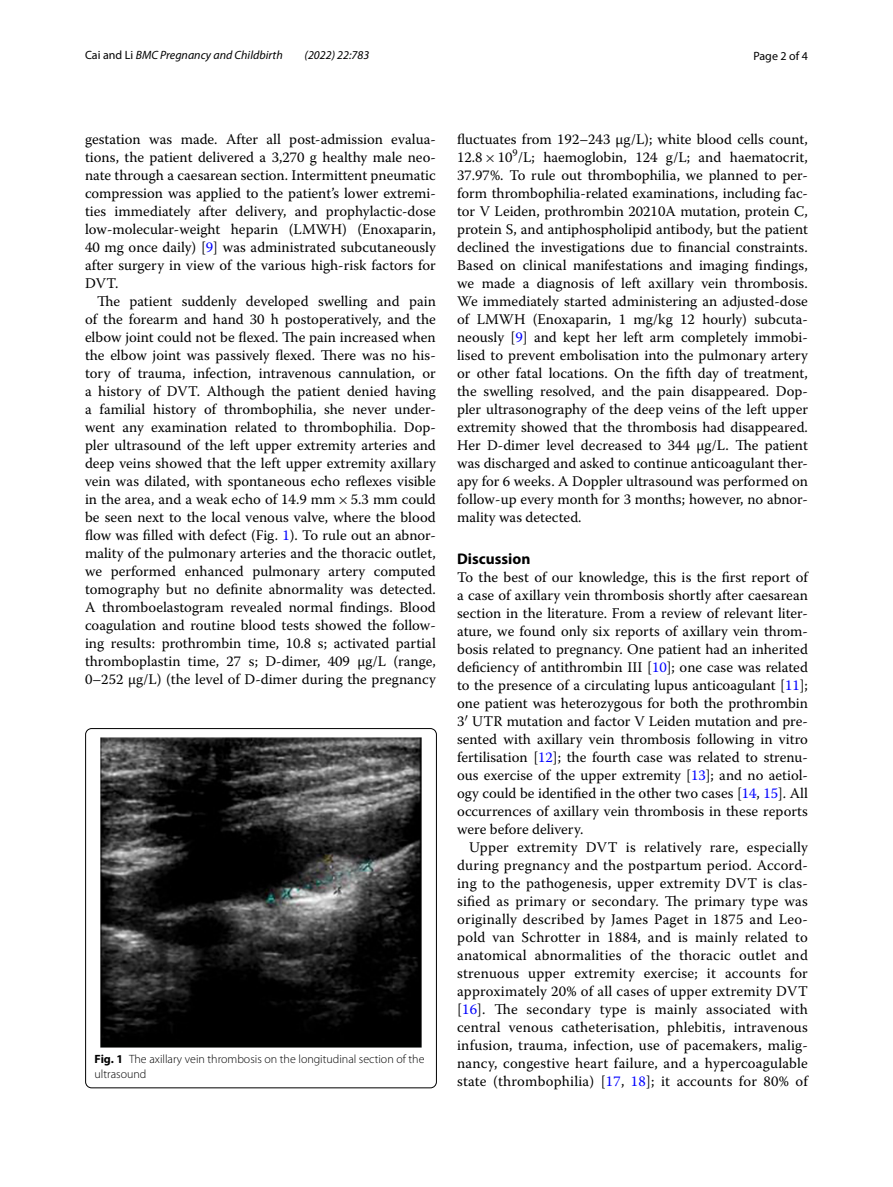
<style>
.page{position:relative;width:893px;height:1187px;background:#fff}
.page>*{position:absolute;margin:0;border:0;box-sizing:border-box;transform-origin:0 0}
.t1{font:700 15.45px "Myriad Pro";color:#000}
.t2{font:14.7px/18px "Warnock Pro";color:#000;text-align:justify}
.t3{font:300 12px/15px "Myriad Pro";color:#000}
.t4{font:italic 12px "Myriad Pro";color:#000}
.t5{font:12px "Myriad Pro";color:#000}
.s1{font-style:normal}
.s2{color:#00f}
.s3{font-family:"MTSY"}
.s4{font-weight:700}
</style>
<div class="page">
<img style="left:100px;top:737px;width:322px;height:310px">
<div style="left:85px;top:728px;width:352px;height:359px;border:1px solid #000;border-radius:6px"></div>
<p class="t4" style="left:85px;top:48px;width:199px"><span class="s1">Cai and Li</span> BMC Pregnancy and Childbirth</p>
<p class="t4" style="left:305px;top:48px;width:66px">(2022) 22:783</p>
<p class="t5" style="left:753px;top:48px;width:56px">Page 2 of 4</p>
<p class="t2" style="left:85px;top:130px;width:352px">gestation was made. After all post-admission evalua&shy;tions, the patient delivered a 3,270 g healthy male neo&shy;nate through a caesarean section. Intermittent pneumatic compression was applied to the patient’s lower extremi&shy;ties immediately after delivery, and prophylactic-dose low-molecular-weight heparin (LMWH) (Enoxaparin, 40 mg once daily) [<span class="s2">9</span>] was administrated subcutaneously after surgery in view of the various high-risk factors for DVT.</p>
<p class="t2" style="left:85px;top:292px;width:352px;text-indent:12px">The patient suddenly developed swelling and pain of the forearm and hand 30 h postoperatively, and the elbow joint could not be flexed. The pain increased when the elbow joint was passively flexed. There was no his&shy;tory of trauma, infection, intravenous cannulation, or a history of DVT. Although the patient denied having a familial history of thrombophilia, she never under&shy;went any examination related to thrombophilia. Dop&shy;pler ultrasound of the left upper extremity arteries and deep veins showed that the left upper extremity axillary vein was dilated, with spontaneous echo reflexes visible in the area, and a weak echo of 14.9 mm<span class="s3">×</span>5.3 mm could be seen next to the local venous valve, where the blood flow was filled with defect (Fig. <span class="s2">1</span>). To rule out an abnor&shy;mality of the pulmonary arteries and the thoracic outlet, we performed enhanced pulmonary artery computed tomography but no definite abnormality was detected.<br>A thromboelastogram revealed normal findings. Blood coagulation and routine blood tests showed the follow&shy;ing results: prothrombin time, 10.8 s; activated partial thromboplastin time, 27 s; D-dimer, 409 µg/L (range, 0–252 µg/L) (the level of D-dimer during the pregnancy</p>
<p class="t3" style="left:95px;top:1051px;width:331px"><span class="s4">Fig. 1</span> The axillary vein thrombosis on the longitudinal section of the ultrasound</p>
<p class="t2" style="left:457px;top:130px;width:352px">fluctuates from 192–243 µg/L); white blood cells count, 12.8<span class="s3">×</span> -10<sup>9</sup>/L; haemoglobin, 124 g/L; and haematocrit, 37.97%. To rule out thrombophilia, we planned to per&shy;form thrombophilia-related examinations, including fac&shy;tor V Leiden, prothrombin 20210A mutation, protein C, protein S, and antiphospholipid antibody, but the patient declined the investigations due to financial constraints.<br>Based on clinical manifestations and imaging findings, we made a diagnosis of left axillary vein thrombosis.<br>We immediately started administering an adjusted-dose of LMWH (Enoxaparin, 1 mg/kg 12 hourly) subcuta&shy;neously [<span class="s2">9</span>] and kept her left arm completely immobi&shy;lised to prevent embolisation into the pulmonary artery or other fatal locations. On the fifth day of treatment, the swelling resolved, and the pain disappeared. Dop&shy;pler ultrasonography of the deep veins of the left upper extremity showed that the thrombosis had disappeared.<br>Her D-dimer level decreased to 344 µg/L. The patient was discharged and asked to continue anticoagulant ther&shy;apy for 6 weeks. A Doppler ultrasound was performed on follow-up every month for 3 months; however, no abnor&shy;mality was detected.</p>
<p class="t1" style="left:457px;top:548px;width:75px">Discussion</p>
<p class="t2" style="left:457px;top:567px;width:352px">To the best of our knowledge, this is the first report of a case of axillary vein thrombosis shortly after caesarean section in the literature. From a review of relevant liter&shy;ature, we found only six reports of axillary vein throm&shy;bosis related to pregnancy. One patient had an inherited deficiency of antithrombin III [<span class="s2">10</span>]; one case was related to the presence of a circulating lupus anticoagulant [<span class="s2">11</span>]; one patient was heterozygous for both the prothrombin 3 UTR mutation and factor V Leiden mutation and pre&shy;sented with axillary vein thrombosis following in vitro fertilisation [<span class="s2">12</span>]; the fourth case was related to strenu&shy;ous exercise of the upper extremity [<span class="s2">13</span>]; and no aetiol&shy;ogy could be identified in the other two cases [<span class="s2">14</span>, <span class="s2">15</span>]. All occurrences of axillary vein thrombosis in these reports were before delivery.</p>
<p class="t2" style="left:457px;top:837px;width:352px;text-indent:12px">Upper extremity DVT is relatively rare, especially during pregnancy and the postpartum period. Accord&shy;ing to the pathogenesis, upper extremity DVT is clas&shy;sified as primary or secondary. The primary type was originally described by James Paget in 1875 and Leo&shy;pold van Schrotter in 1884, and is mainly related to anatomical abnormalities of the thoracic outlet and strenuous upper extremity exercise; it accounts for approximately 20% of all cases of upper extremity DVT [<span class="s2">16</span>]. The secondary type is mainly associated with central venous catheterisation, phlebitis, intravenous infusion, trauma, infection, use of pacemakers, malig&shy;nancy, congestive heart failure, and a hypercoagulable state (thrombophilia) [<span class="s2">17</span>, <span class="s2">18</span>]; it accounts for 80% of</p>
</div>
